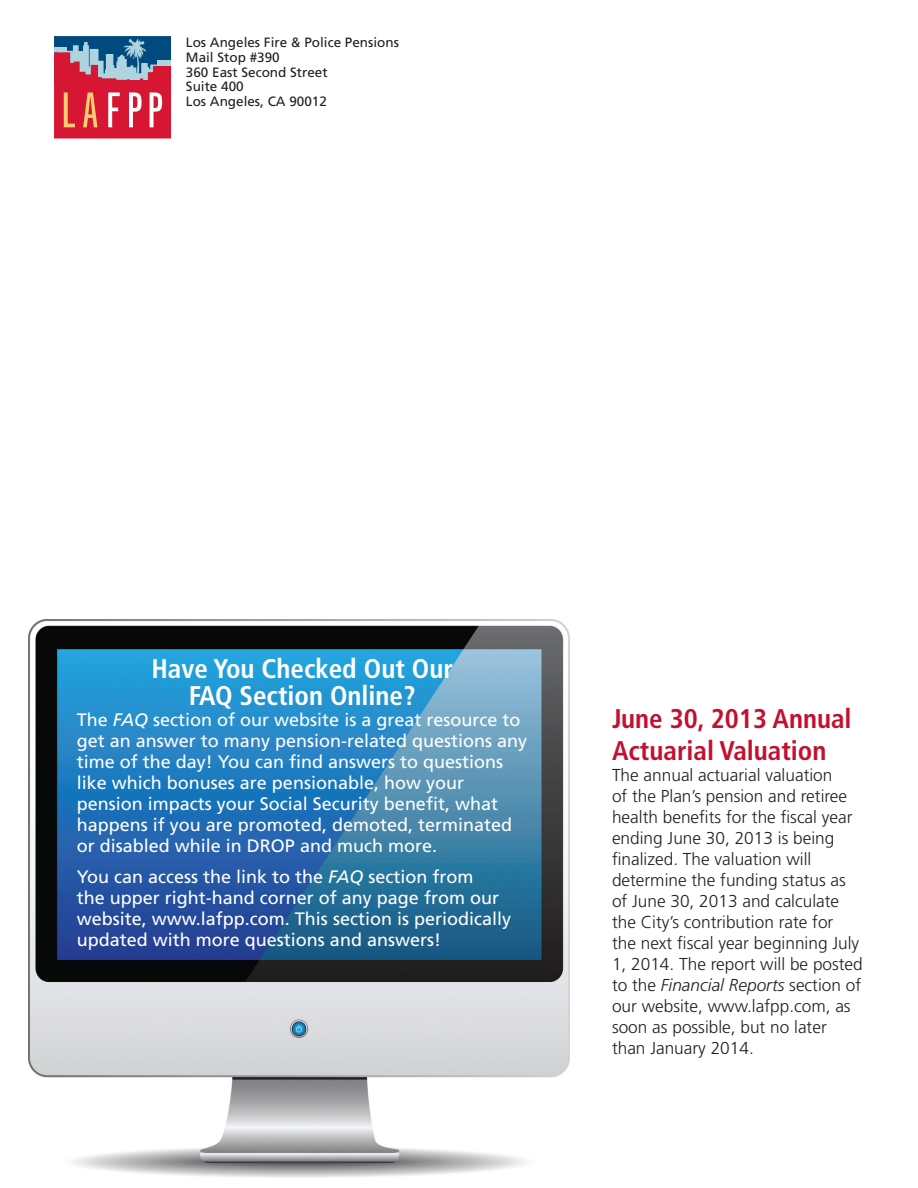
<style>
.page{position:relative;width:918px;height:1188px;background:#fff}
.page>*{position:absolute;margin:0;border:0;box-sizing:border-box;transform-origin:0 0}
.t1{font:700 condensed 27px/27px "Frutiger";color:#fff;text-align:center}
.t2{font:700 condensed 27px/32.4px "Frutiger";color:#c3102f}
.t3{font:18px/21px "Frutiger";color:#fff}
.t4{font:300 17.25px/21px "Frutiger";color:#231f20}
.t5{font:13.5px/15px "Frutiger";color:#231f20}
.s1{font-style:italic}
</style>
<div class="page">
<img style="left:28px;top:620px;width:541px;height:558px">
<div style="left:54px;top:37px;width:117px;height:102px;background:#d71634"></div>
<svg style="left:54px;top:36px;width:117px;height:49px"></svg>
<svg style="left:64px;top:92px;width:11px;height:35px"></svg>
<svg style="left:83px;top:92px;width:14px;height:35px"></svg>
<svg style="left:108px;top:92px;width:12px;height:35px"></svg>
<svg style="left:129px;top:92px;width:13px;height:35px"></svg>
<svg style="left:150px;top:92px;width:12px;height:35px"></svg>
<p class="t5" style="left:186px;top:34px;width:215px">Los Angeles Fire &amp; Police Pensions<br>Mail Stop #390<br>360 East Second Street<br>Suite 400<br>Los Angeles, CA 90012</p>
<h1 class="t1" style="left:151px;top:655px;width:303px">Have You Checked Out Our<br>FAQ Section Online?</h1>
<p class="t3" style="left:77px;top:709px;width:452px">The <span class="s1">FAQ</span> section of our website is a great resource to get an answer to many pension-related questions any time of the day! You can find answers to questions like which bonuses are pensionable, how your pension impacts your Social Security benefit, what happens if you are promoted, demoted, terminated or disabled while in DROP and much more.</p>
<p class="t3" style="left:77px;top:866px;width:436px">You can access the link to the <span class="s1">FAQ</span> section from<br>the upper right-hand corner of any page from our website, www.lafpp.com. This section is periodically updated with more questions and answers!</p>
<h1 class="t2" style="left:612px;top:702px;width:241px">June 30, 2013 Annual<br>Actuarial Valuation</h1>
<p class="t4" style="left:612px;top:765px;width:252px">The annual actuarial valuation<br>of the Plan’s pension and retiree health benefits for the fiscal year ending June 30, 2013 is being finalized. The valuation will determine the funding status as of June 30, 2013 and calculate the City’s contribution rate for<br>the next fiscal year beginning July<br>1, 2014. The report will be posted to the <span class="s1">Financial Reports</span> section of our website, www.lafpp.com, as soon as possible, but no later than January 2014.</p>
</div>
